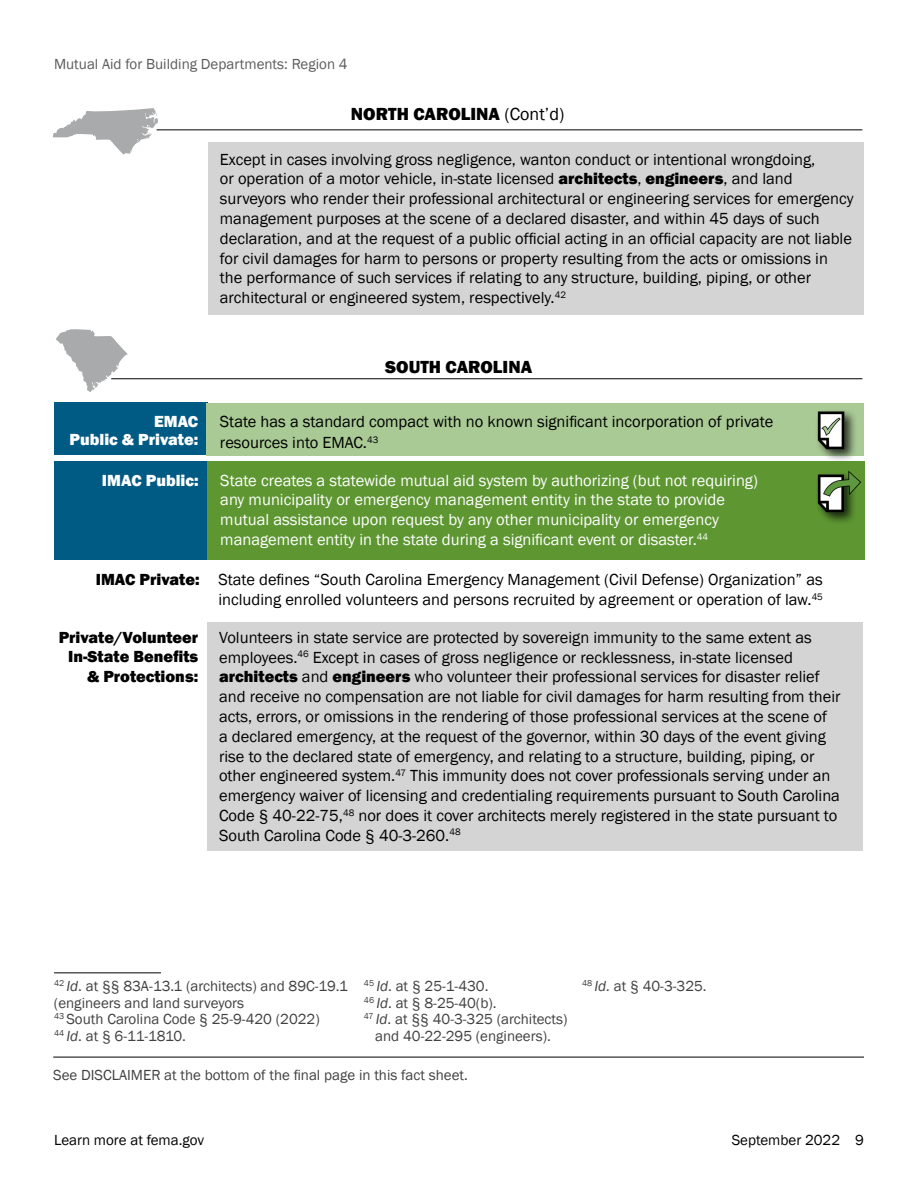
<style>
.page{position:relative;width:918px;height:1188px;background:#fff}
.page>*{position:absolute;margin:0;border:0;box-sizing:border-box;transform-origin:0 0}
.Heading_3_-_States{font:800 18px "Franklin Gothic";color:#000}
.Body_Text{font:16.5px/19.8px "Franklin Gothic";color:#000}
.Body_Text-2{font:16.5px/19.8px "Franklin Gothic";color:#fff}
.Heading_4_-_EMAC-IMA{font:800 16.5px/19.5px "Franklin Gothic";color:#000;text-align:right}
.Heading_4_-_EMAC-IMA-2{font:800 16.5px/18px "Franklin Gothic";color:#fff;text-align:right}
.t1{font:15px/16.5px "Franklin Gothic";color:#414042}
.t2{font:15px "Franklin Gothic";color:#5a5b5d}
.t3{font:15px "Franklin Gothic";color:#000}
.s1{font-weight:400}
.s2{font-weight:800}
.s3{font-style:italic}
</style>
<div class="page">
<hr style="left:53px;top:1057px;width:811px;height:1px;background:#000">
<div style="left:207px;top:622px;width:655px;height:229px;background:#d4d4d5"></div>
<div style="left:54px;top:462px;width:153px;height:98px;background:#005b84"></div>
<div style="left:207px;top:462px;width:658px;height:98px;background:#5e9732"></div>
<hr style="left:111px;top:378px;width:751px;height:1px;background:#000">
<hr style="left:54px;top:972px;width:107px;height:1px;background:#000">
<div style="left:54px;top:403px;width:152px;height:52px;background:#005b84"></div>
<div style="left:206px;top:403px;width:658px;height:52px;background:#a9ca95"></div>
<div style="left:209px;top:143px;width:655px;height:172px;background:#d4d4d5"></div>
<hr style="left:157px;top:129px;width:705px;height:1px;background:#000">
<svg style="left:53px;top:108px;width:105px;height:46px"></svg>
<svg style="left:56px;top:329px;width:72px;height:63px"></svg>
<img style="left:812px;top:411px;width:48px;height:51px">
<img style="left:817px;top:470px;width:44px;height:52px">
<p class="t2" style="left:54px;top:55px;width:295px">Mutual Aid for Building Departments: Region 4</p>
<p class="Heading_3_-_States" style="left:351px;top:103px;width:215px">NORTH CAROLINA <span class="s1">(Cont’d)</span></p>
<p class="Body_Text" style="left:220px;top:149px;width:635px">Except in cases involving gross negligence, wanton conduct or intentional wrongdoing,<br>or operation of a motor vehicle, in-state licensed <span class="s2">architects</span>, <span class="s2">engineers</span>, and land surveyors who render their professional architectural or engineering services for emergency management purposes at the scene of a declared disaster, and within 45 days of such declaration, and at the request of a public official acting in an official capacity are not liable for civil damages for harm to persons or property resulting from the acts or omissions in the performance of such services if relating to any structure, building, piping, or other architectural or engineered system, respectively.<sup>42</sup></p>
<p class="Heading_3_-_States" style="left:385px;top:356px;width:148px">SOUTH CAROLINA</p>
<p class="Heading_4_-_EMAC-IMA-2" style="left:70px;top:412px;width:130px">EMAC<br>Public &amp; Private:</p>
<p class="Body_Text" style="left:220px;top:411px;width:555px;line-height:21px">State has a standard compact with no known significant incorporation of private resources into EMAC.<sup>43</sup></p>
<p class="Heading_4_-_EMAC-IMA-2" style="left:102px;top:471px;width:98px">IMAC Public:</p>
<p class="Body_Text-2" style="left:220px;top:471px;width:539px">State creates a statewide mutual aid system by authorizing (but not requiring) any municipality or emergency management entity in the state to provide mutual assistance upon request by any other municipality or emergency management entity in the state during a significant event or disaster.<sup>44</sup></p>
<p class="Heading_4_-_EMAC-IMA" style="left:96px;top:569px;width:105px">IMAC Private:</p>
<p class="Body_Text" style="left:218px;top:570px;width:606px">State defines “South Carolina Emergency Management (Civil Defense) Organization” as including enrolled volunteers and persons recruited by agreement or operation of law.<sup>45</sup></p>
<p class="Heading_4_-_EMAC-IMA" style="left:59px;top:627px;width:141px">Private/Volunteer<br>In-State Benefits &amp; Protections:</p>
<p class="Body_Text" style="left:219px;top:628px;width:594px">Volunteers in state service are protected by sovereign immunity to the same extent as employees.<sup>46</sup> Except in cases of gross negligence or recklessness, in-state licensed</p>
<p class="Body_Text" style="left:219px;top:667px;width:623px"><span class="s2">architects</span> and <span class="s2">engineers</span> who volunteer their professional services for disaster relief and receive no compensation are not liable for civil damages for harm resulting from their acts, errors, or omissions in the rendering of those professional services at the scene of<br>a declared emergency, at the request of the governor, within 30 days of the event giving rise to the declared state of emergency, and relating to a structure, building, piping, or other engineered system.<sup>47</sup> This immunity does not cover professionals serving under an emergency waiver of licensing and credentialing requirements pursuant to South Carolina Code § 40-22-75,<sup>48</sup> nor does it cover architects merely registered in the state pursuant to South Carolina Code § 40-3-260.<sup>48</sup></p>
<p class="t1" style="left:54px;top:978px;width:295px"><sup>42</sup> <span class="s3">Id</span>. at §§ 83A-13.1 (architects) and 89C-19.1 (engineers and land surveyors<br><sup>43</sup> South Carolina Code § 25-9-420 (2022)<br><sup>44</sup> <span class="s3">Id</span>. at § 6-11-1810.</p>
<p class="t1" style="left:364px;top:978px;width:126px"><sup>45</sup> <span class="s3">Id</span>. at § 25-1-430.</p>
<p class="t1" style="left:364px;top:995px;width:134px"><sup>46</sup> <span class="s3">Id</span>. at § 8-25-40(b).</p>
<p class="t1" style="left:364px;top:1011px;width:205px"><sup>47</sup> <span class="s3">Id</span>. at §§ 40-3-325 (architects)</p>
<p class="t1" style="left:375px;top:1028px;width:177px">and 40-22-295 (engineers).</p>
<p class="t1" style="left:53px;top:1067px;width:416px">See DISCLAIMER at the bottom of the final page in this fact sheet.</p>
<p class="t1" style="left:582px;top:978px;width:126px"><sup>48</sup> <span class="s3">Id.</span> at § 40-3-325.</p>
<p class="t3" style="left:54px;top:1130px;width:152px">Learn more at fema.gov</p>
<p class="t3" style="left:732px;top:1130px;width:134px">September 2022 9</p>
</div>
